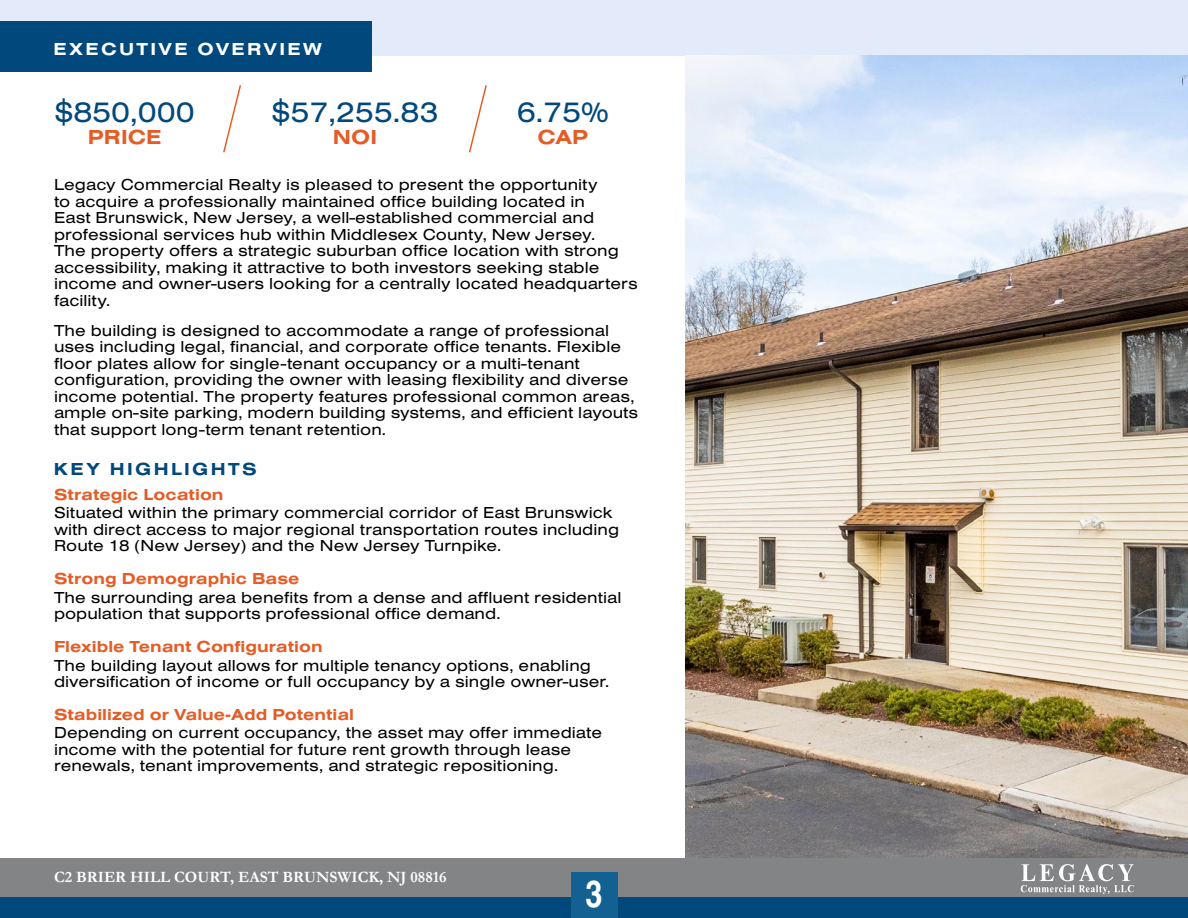
<style>
.page{position:relative;width:1188px;height:918px;background:#fff}
.page>*{position:absolute;margin:0;border:0;box-sizing:border-box;transform-origin:0 0}
.t1{font:700 37.5px "Nimbus San Con L";color:#fff}
.t2{font:30px "Nimbus San Ext";color:#01487c}
.t3{font:700 21px "Nimbus San Ext";color:#e55c25}
.t4{font:700 18px "Nimbus San Ext";letter-spacing:.13em;color:#fff}
.t5{font:700 18px "Nimbus San Ext";letter-spacing:.13em;color:#01487c}
.t6{font:16.5px/16.5px "Nimbus San Ext";color:#000}
.t7{font:700 16.5px "Nimbus San Ext";color:#e55c25}
.t8{font:700 15.75px "Garamond";color:#fff}
</style>
<div class="page">
<div style="left:0;top:895px;width:1188px;height:23px;background:#01487c"></div>
<div style="left:0;top:858px;width:1188px;height:39px;background:#828486"></div>
<div style="left:571px;top:872px;width:46px;height:46px;background:#136192"></div>
<svg style="left:1021px;top:864px;width:113px;height:30px"></svg>
<div style="left:0;top:0;width:1188px;height:55px;background:#e3ebfa"></div>
<img style="left:685px;top:55px;width:503px;height:803px">
<div style="left:0;top:21px;width:371px;height:51px;background:#01487c"></div>
<svg style="left:223px;top:85px;width:18px;height:68px"></svg>
<svg style="left:469px;top:85px;width:18px;height:68px"></svg>
<p class="t4" style="left:54px;top:37px;width:270px">EXECUTIVE OVERVIEW</p>
<h2 class="t2" style="left:54px;top:91px;width:142px">$850,000</h2>
<p class="t3" style="left:88px;top:123px;width:75px">PRICE</p>
<h2 class="t2" style="left:271px;top:91px;width:169px">$57,255.83</h2>
<p class="t3" style="left:333px;top:123px;width:46px">NOI</p>
<h2 class="t2" style="left:517px;top:91px;width:94px">6.75%</h2>
<p class="t3" style="left:538px;top:123px;width:52px">CAP</p>
<p class="t6" style="left:54px;top:176px;width:585px">Legacy Commercial Realty is pleased to present the opportunity<br>to acquire a professionally maintained office building located in<br>East Brunswick, New Jersey, a well-established commercial and professional services hub within Middlesex County, New Jersey.<br>The property offers a strategic suburban office location with strong accessibility, making it attractive to both investors seeking stable income and owner-users looking for a centrally located headquarters facility.</p>
<p class="t6" style="left:54px;top:321px;width:586px">The building is designed to accommodate a range of professional uses including legal, financial, and corporate office tenants. Flexible floor plates allow for single-tenant occupancy or a multi-tenant configuration, providing the owner with leasing flexibility and diverse income potential. The property features professional common areas, ample on-site parking, modern building systems, and efficient layouts that support long-term tenant retention.</p>
<p class="t5" style="left:54px;top:457px;width:204px">KEY HIGHLIGHTS</p>
<p class="t7" style="left:54px;top:483px;width:171px">Strategic Location</p>
<p class="t6" style="left:54px;top:504px;width:567px">Situated within the primary commercial corridor of East Brunswick with direct access to major regional transportation routes including<br>Route 18 (New Jersey) and the New Jersey Turnpike.</p>
<p class="t7" style="left:54px;top:567px;width:247px">Strong Demographic Base</p>
<p class="t6" style="left:54px;top:588px;width:569px">The surrounding area benefits from a dense and affluent residential population that supports professional office demand.</p>
<p class="t7" style="left:54px;top:635px;width:270px">Flexible Tenant Configuration</p>
<p class="t6" style="left:54px;top:656px;width:557px">The building layout allows for multiple tenancy options, enabling diversification of income or full occupancy by a single owner-user.</p>
<p class="t7" style="left:54px;top:703px;width:302px">Stabilized or Value-Add Potential</p>
<p class="t6" style="left:54px;top:724px;width:550px">Depending on current occupancy, the asset may offer immediate income with the potential for future rent growth through lease renewals, tenant improvements, and strategic repositioning.</p>
<p class="t8" style="left:54px;top:866px;width:394px">C2 BRIER HILL COURT, EAST BRUNSWICK, NJ 08816</p>
<h1 class="t1" style="left:585px;top:866px;width:19px">3</h1>
</div>
